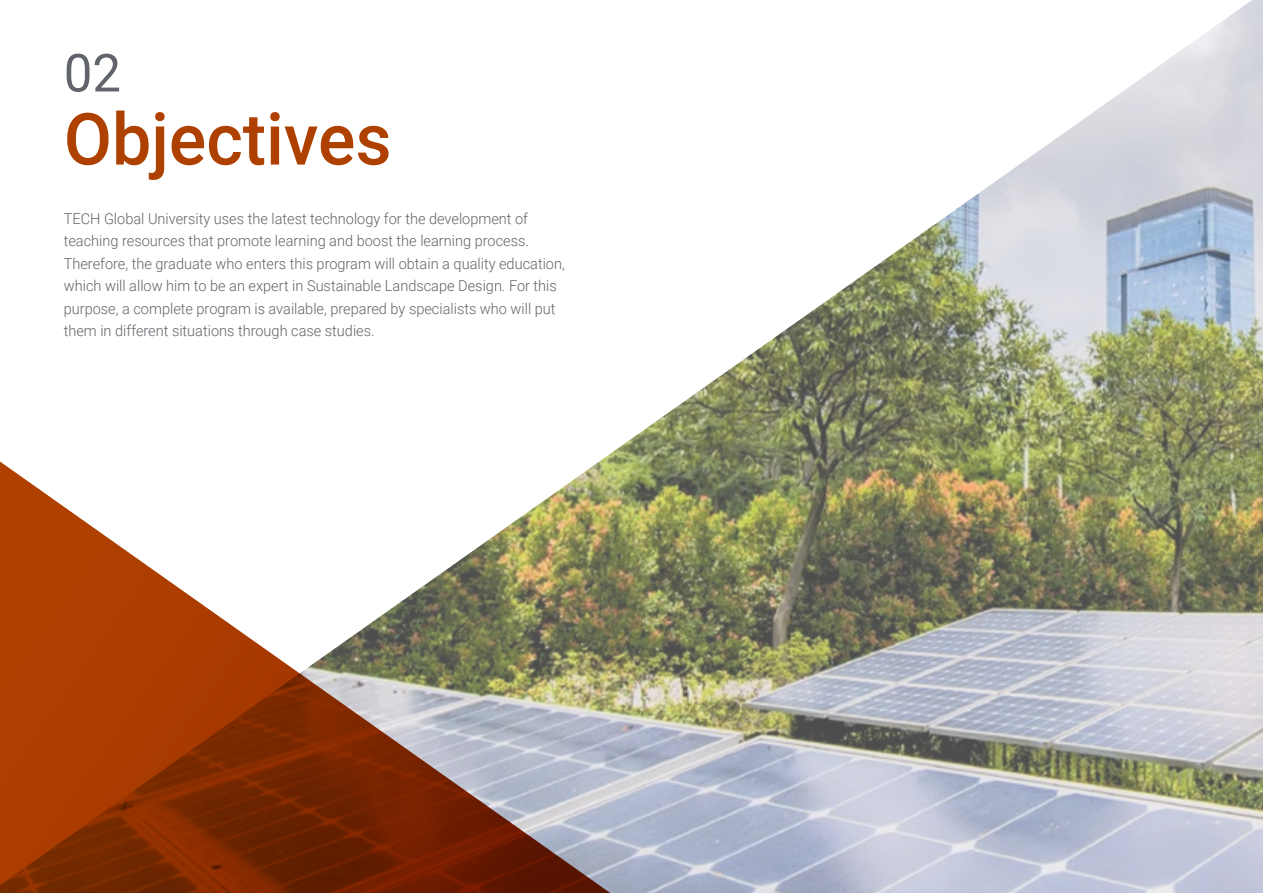
<style>
.page{position:relative;width:1263px;height:893px;background:#fff}
.page>*{position:absolute;margin:0;border:0;box-sizing:border-box;transform-origin:0 0}
.t1{font:500 72px "Roboto";color:#ae4000}
.t2{font:52.5px "Roboto";color:#61646a}
.t3{font:300 15px/22.5px "Roboto";color:#61646a}
</style>
<div class="page">
<img style="left:621px;top:0;width:642px;height:893px">
<svg style="left:0;top:446px;width:640px;height:447px"></svg>
<h2 class="t2" style="left:64px;top:36px;width:59px">02</h2>
<h1 class="t1" style="left:64px;top:89px;width:329px">Objectives</h1>
<p class="t3" style="left:64px;top:207px;width:503px">TECH Global University uses the latest technology for the development of teaching resources that promote learning and boost the learning process.<br>Therefore, the graduate who enters this program will obtain a quality education, which will allow him to be an expert in Sustainable Landscape Design. For this purpose, a complete program is available, prepared by specialists who will put them in different situations through case studies.</p>
</div>
